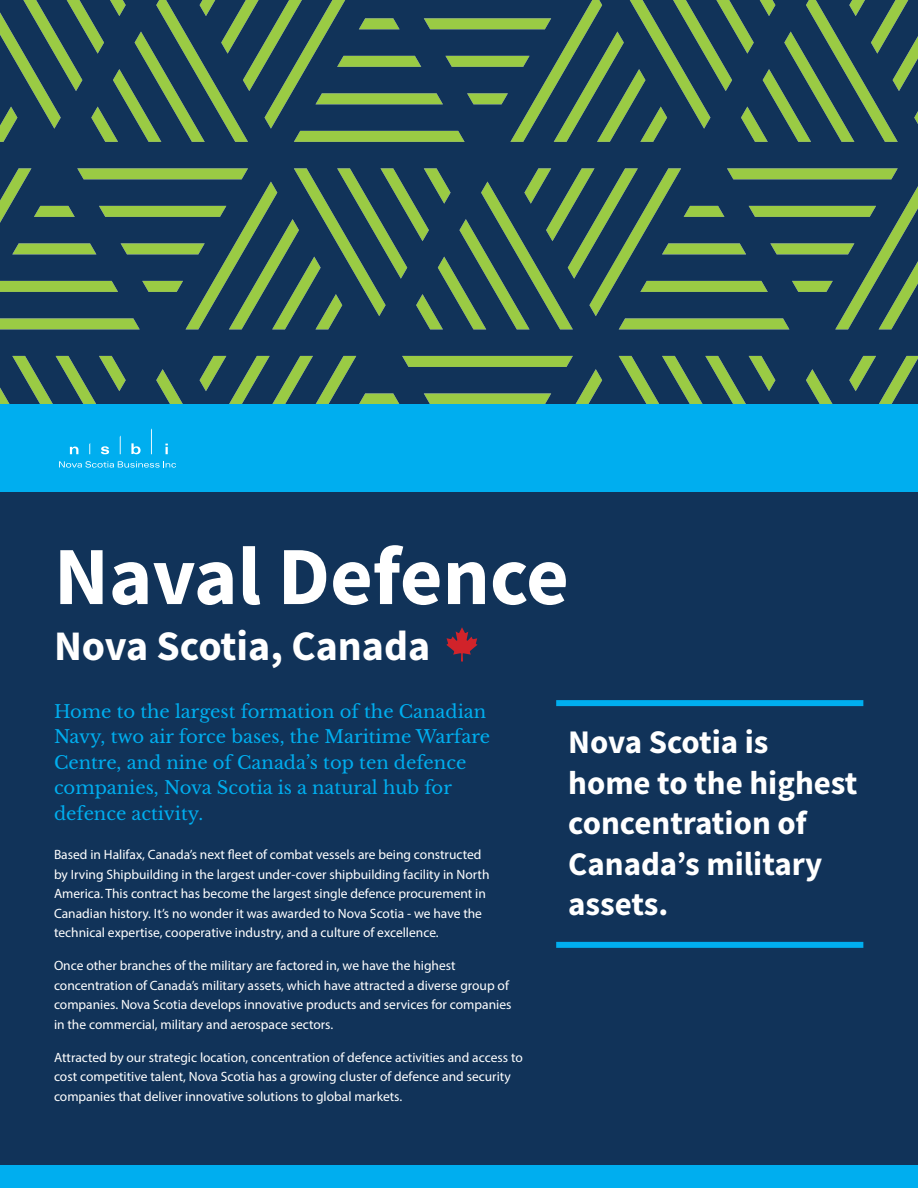
<style>
.page{position:relative;width:918px;height:1188px;background:#fff}
.page>*{position:absolute;margin:0;border:0;box-sizing:border-box;transform-origin:0 0}
.Body_Copy{font:700 82.65px "Source Sans Pro";color:#fff}
.Body_Copy-2{font:700 42px "Source Sans Pro";color:#fff}
.Intro_Paragraph{font:700 33px/40.5px "Source Sans Pro";color:#fff}
.Intro_Paragraph-2{font:18px/25.5px "Libre Baskerville";color:#00aeef}
.Body_Copy-3{font:13.5px/19.5px "Myriad Pro";color:#fff}
</style>
<div class="page">
<svg style="left:0;top:0;width:918px;height:404px;background:#2e5355"></svg>
<div style="left:0;top:492px;width:918px;height:685px;background:#113359"></div>
<div style="left:0;top:404px;width:918px;height:88px;background:#00aeef"></div>
<svg style="left:59px;top:461px;width:117px;height:7px"></svg>
<svg style="left:120px;top:435px;width:1px;height:19px"></svg>
<svg style="left:151px;top:428px;width:1px;height:26px"></svg>
<svg style="left:101px;top:446px;width:8px;height:8px"></svg>
<svg style="left:131px;top:443px;width:10px;height:11px"></svg>
<svg style="left:70px;top:447px;width:8px;height:7px"></svg>
<svg style="left:165px;top:444px;width:3px;height:10px"></svg>
<div style="left:0;top:1166px;width:918px;height:22px;background:#00aeef"></div>
<div style="left:556px;top:700px;width:307px;height:6px;background:#00aeef"></div>
<div style="left:556px;top:942px;width:307px;height:6px;background:#00aeef"></div>
<svg style="left:446px;top:627px;width:32px;height:35px"></svg>
<p class="Body_Copy" style="left:54px;top:521px;width:516px">Naval Defence</p>
<p class="Body_Copy-2" style="left:54px;top:617px;width:378px">Nova Scotia, Canada</p>
<p class="Intro_Paragraph-2" style="left:54px;top:698px;width:438px">Home to the largest formation of the Canadian Navy, two air force bases, the Maritime Warfare Centre, and nine of Canada’s top ten defence companies, Nova Scotia is a natural hub for defence activity.</p>
<p class="Body_Copy-3" style="left:54px;top:845px;width:437px">Based in Halifax, Canada’s next fleet of combat vessels are being constructed by Irving Shipbuilding in the largest under-cover shipbuilding facility in North America. This contract has become the largest single defence procurement in Canadian history. It’s no wonder it was awarded to Nova Scotia - we have the technical expertise, cooperative industry, and a culture of excellence.</p>
<p class="Body_Copy-3" style="left:54px;top:956px;width:459px">Once other branches of the military are factored in, we have the highest concentration of Canada’s military assets, which have attracted a diverse group of companies. Nova Scotia develops innovative products and services for companies in the commercial, military and aerospace sectors.</p>
<p class="Body_Copy-3" style="left:54px;top:1047px;width:470px">Attracted by our strategic location, concentration of defence activities and access to cost competitive talent, Nova Scotia has a growing cluster of defence and security companies that deliver innovative solutions to global markets.</p>
<p class="Intro_Paragraph" style="left:568px;top:722px;width:291px">Nova Scotia is home to the highest concentration of<br>Canada’s military assets.</p>
</div>
